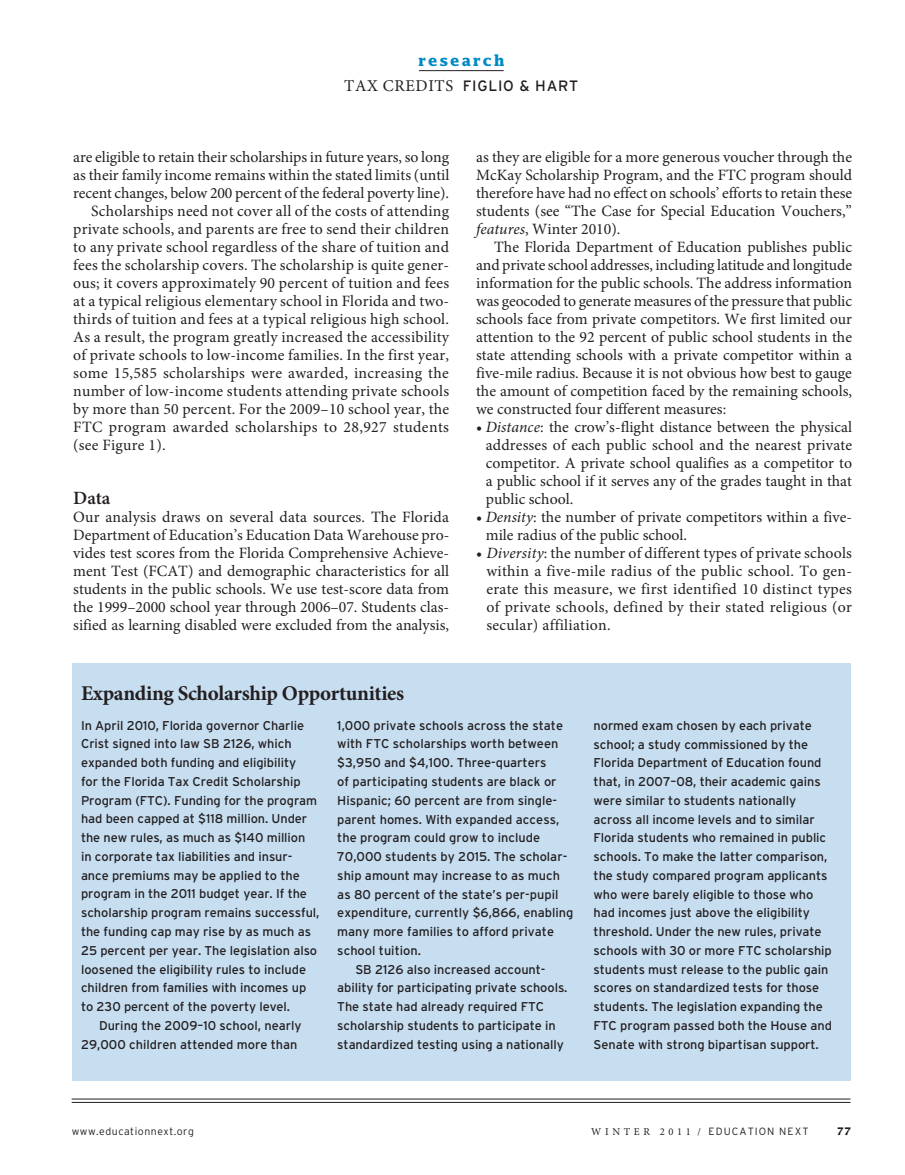
<style>
.page{position:relative;width:905px;height:1175px;background:#fff}
.page>*{position:absolute;margin:0;border:0;box-sizing:border-box;transform-origin:0 0}
.t1{font:700 21px "Minion Pro";letter-spacing:-.015em;color:#231f20}
.t2{font:600 18.75px "Minion Pro";color:#231f20}
.t3{font:15.75px/18px "Minion Pro";letter-spacing:.015em;color:#231f20;text-align:justify}
.t4{font:15.75px "Minion Pro";letter-spacing:-.005em;color:#231f20}
.t5{font:15.75px "Minion Pro";letter-spacing:-.01em;color:#231f20}
.t6{font:15px "Interstate";letter-spacing:.05em;color:#231f20}
.t7{font:700 15px "Lucida";letter-spacing:.12em;color:#008ac4}
.t8{font:12.75px/18.8px "Interstate";letter-spacing:-.005em;color:#231f20}
.t9{font:300 10.5px "Interstate";letter-spacing:.1em;color:#231f20}
.t10{font:300 10.5px "Interstate";letter-spacing:.05em;color:#231f20}
.t11{font:700 10.5px "Lucida";color:#231f20}
.s1{font-family:"Minion Pro";font-size:16.5px}
.s2{font-style:italic}
.s3{font-family:"Minion Pro";font-weight:400}
</style>
<div class="page">
<hr style="left:72px;top:1102px;width:778px;height:1px;background:#231f20">
<hr style="left:72px;top:1098px;width:778px;height:1px;background:#231f20">
<hr style="left:419px;top:70px;width:84px;height:1px;background:#231f20">
<div style="left:72px;top:663px;width:778px;height:417px;background:#c7def1"></div>
<p class="t7" style="left:418px;top:51px;width:88px">research</p>
<p class="t6" style="left:344px;top:78px;width:236px"><span class="s1">TAX CREDITS</span> FIGLIO &amp; HART</p>
<p class="t4" style="left:73px;top:146px;width:377px">are eligible to retain their scholarships in future years, so long</p>
<p class="t3" style="left:73px;top:166px;width:377px">as their family income remains within the stated limits (until</p>
<p class="t5" style="left:73px;top:182px;width:377px">recent changes, below 200 percent of the federal poverty line).</p>
<p class="t3" style="left:91px;top:202px;width:359px">Scholarships need not cover all of the costs of attending</p>
<p class="t3" style="left:73px;top:220px;width:377px">private schools, and parents are free to send their children</p>
<p class="t3" style="left:73px;top:238px;width:377px">to any private school regardless of the share of tuition and</p>
<p class="t3" style="left:73px;top:256px;width:377px">fees the scholarship covers. The scholarship is quite gener-</p>
<p class="t3" style="left:73px;top:274px;width:377px">ous; it covers approximately 90 percent of tuition and fees</p>
<p class="t3" style="left:73px;top:292px;width:377px">at a typical religious elementary school in Florida and two-</p>
<p class="t3" style="left:73px;top:310px;width:377px">thirds of tuition and fees at a typical religious high school.</p>
<p class="t3" style="left:73px;top:328px;width:377px">As a result, the program greatly increased the accessibility</p>
<p class="t3" style="left:73px;top:346px;width:377px">of private schools to low-income families. In the first year,</p>
<p class="t3" style="left:73px;top:364px;width:377px">some 15,585 scholarships were awarded, increasing the</p>
<p class="t3" style="left:73px;top:382px;width:377px">number of low-income students attending private schools</p>
<p class="t3" style="left:73px;top:400px;width:377px">by more than 50 percent. For the 2009–10 school year, the</p>
<p class="t3" style="left:73px;top:418px;width:377px">FTC program awarded scholarships to 28,927 students</p>
<p class="t3" style="left:73px;top:436px;width:94px">(see Figure 1).</p>
<p class="t2" style="left:73px;top:485px;width:39px">Data</p>
<p class="t3" style="left:73px;top:508px;width:377px">Our analysis draws on several data sources. The Florida Department of Education’s Education Data Warehouse pro&shy;vides test scores from the Florida Comprehensive Achieve&shy;ment Test (FCAT) and demographic characteristics for all students in the public schools. We use test-score data from the 1999–2000 school year through 2006–07. Students clas&shy;sified as learning disabled were excluded from the analysis,</p>
<h1 class="t1" style="left:81px;top:678px;width:325px">Expanding Scholarship Opportunities</h1>
<p class="t3" style="left:476px;top:148px;width:377px">as they are eligible for a more generous voucher through the McKay Scholarship Program, and the FTC program should therefore have had no effect on schools’ efforts to retain these students (see “The Case for Special Education Vouchers,” <span class="s2">features</span>, Winter 2010).</p>
<p class="t3" style="left:476px;top:238px;width:377px;text-indent:18px">The Florida Department of Education publishes public and private school addresses, including latitude and longitude information for the public schools. The address information was geocoded to generate measures of the pressure that public schools face from private competitors. We first limited our attention to the 92 percent of public school students in the state attending schools with a private competitor within a five-mile radius. Because it is not obvious how best to gauge the amount of competition faced by the remaining schools, we constructed four different measures:</p>
<p class="t3" style="left:486px;top:418px;width:368px;text-indent:-10px">• <span class="s2">Distance</span>: the crow’s-flight distance between the physical addresses of each public school and the nearest private competitor. A private school qualifies as a competitor to a public school if it serves any of the grades taught in that public school.</p>
<p class="t3" style="left:486px;top:508px;width:367px;text-indent:-10px">• <span class="s2">Density</span>: the number of private competitors within a five&shy;mile radius of the public school.</p>
<p class="t3" style="left:486px;top:544px;width:367px;text-indent:-10px">• <span class="s2">Diversity</span>: the number of different types of private schools within a five-mile radius of the public school. To gen&shy;erate this measure, we first identified 10 distinct types of private schools, defined by their stated religious (or secular) affiliation.</p>
<p class="t8" style="left:81px;top:715px;width:240px">In April 2010, Florida governor Charlie Crist signed into law SB 2126, which expanded both funding and eligibility<br>for the Florida Tax Credit Scholarship Program (FTC). Funding for the program had been capped at $118 million. Under the new rules, as much as $140 million<br>in corporate tax liabilities and insur&shy;ance premiums may be applied to the program in the 2011 budget year. If the scholarship program remains successful, the funding cap may rise by as much as 25 percent per year. The legislation also loosened the eligibility rules to include children from families with incomes up to 230 percent of the poverty level.</p>
<p class="t8" style="left:81px;top:1015px;width:222px;text-indent:18px">During the 2009–10 school, nearly<br>29,000 children attended more than</p>
<p class="t8" style="left:337px;top:715px;width:227px">1,000 private schools across the state</p>
<p class="t8" style="left:337px;top:734px;width:222px">with FTC scholarships worth between</p>
<p class="t8" style="left:337px;top:753px;width:211px">$3,950 and $4,100. Three-quarters</p>
<p class="t8" style="left:337px;top:772px;width:221px">of participating students are black or</p>
<p class="t8" style="left:337px;top:790px;width:221px">Hispanic; 60 percent are from single-</p>
<p class="t8" style="left:337px;top:809px;width:223px">parent homes. With expanded access,</p>
<p class="t8" style="left:337px;top:828px;width:204px">the program could grow to include</p>
<p class="t8" style="left:337px;top:847px;width:231px">70,000 students by 2015. The scholar-</p>
<p class="t8" style="left:337px;top:865px;width:224px">ship amount may increase to as much</p>
<p class="t8" style="left:337px;top:884px;width:223px">as 80 percent of the state’s per-pupil</p>
<p class="t8" style="left:337px;top:903px;width:237px">expenditure, currently $6,866, enabling</p>
<p class="t8" style="left:337px;top:922px;width:218px">many more families to afford private</p>
<p class="t8" style="left:337px;top:940px;width:85px">school tuition.</p>
<p class="t8" style="left:355px;top:959px;width:192px">SB 2126 also increased account-</p>
<p class="t8" style="left:337px;top:978px;width:232px">ability for participating private schools.</p>
<p class="t8" style="left:337px;top:997px;width:208px">The state had already required FTC</p>
<p class="t8" style="left:337px;top:1016px;width:220px">scholarship students to participate in</p>
<p class="t8" style="left:337px;top:1034px;width:228px">standardized testing using a nationally</p>
<p class="t8" style="left:593px;top:716px;width:240px">normed exam chosen by each private school; a study commissioned by the Florida Department of Education found that, in 2007–08, their academic gains were similar to students nationally across all income levels and to similar Florida students who remained in public schools. To make the latter comparison, the study compared program applicants who were barely eligible to those who had incomes just above the eligibility threshold. Under the new rules, private schools with 30 or more FTC scholarship students must release to the public gain scores on standardized tests for those students. The legislation expanding the FTC program passed both the House and Senate with strong bipartisan support.</p>
<p class="t10" style="left:72px;top:1125px;width:124px">www.educationnext.org</p>
<p class="t9" style="left:591px;top:1125px;width:219px"><span class="s3">W I N T E R 2 0 1 1 /</span> EDUCATION NEXT</p>
<p class="t11" style="left:836px;top:1124px;width:16px">77</p>
</div>
